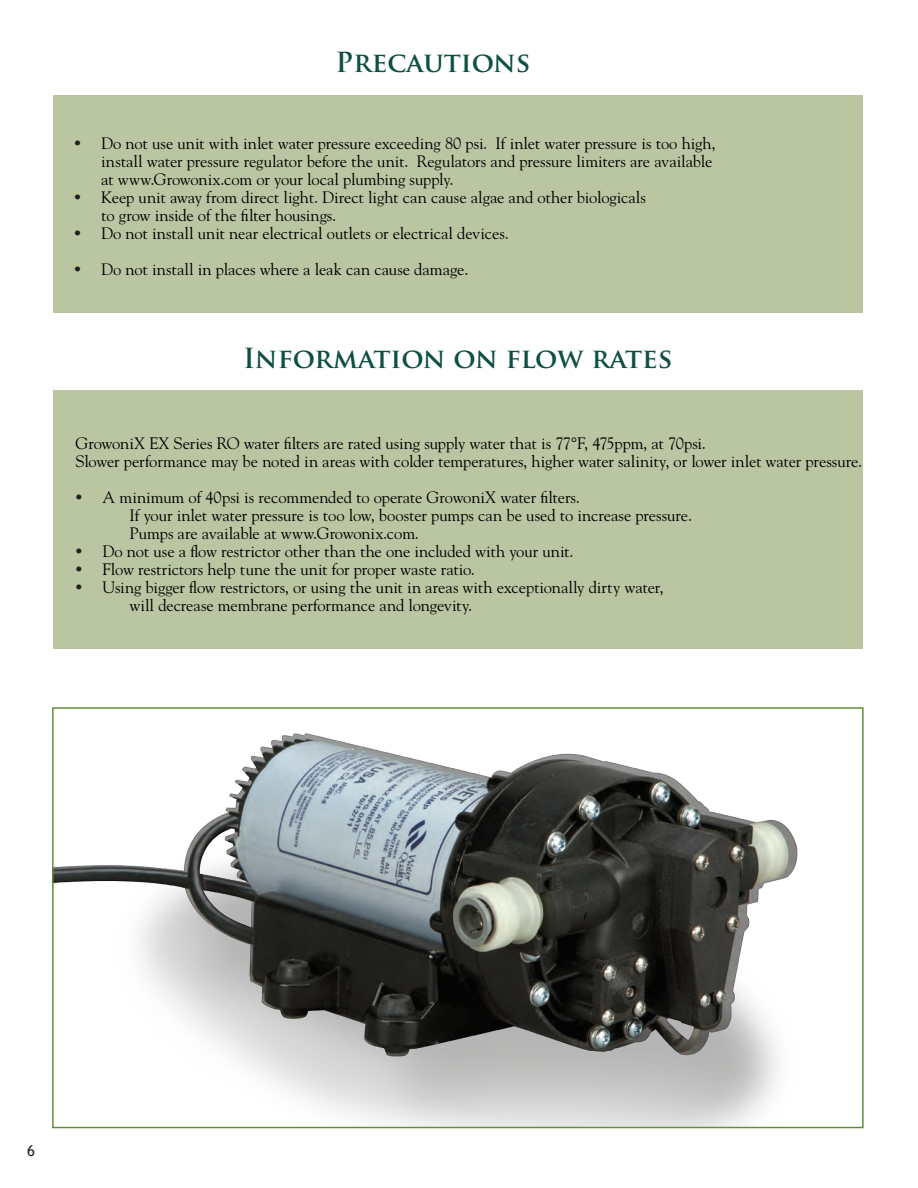
<style>
.page{position:relative;width:918px;height:1188px;background:#fff}
.page>*{position:absolute;margin:0;border:0;box-sizing:border-box;transform-origin:0 0}
.t1{font:700 27px "Trajan Pro";color:#0e4f44}
.t2{font:16.5px/18px "Goudy";letter-spacing:-.01em;color:#000}
.t3{font:15px "Trebuchet MS";color:#231f20}
.s1{font-family:"Adobe Garamond Pro";font-size:18px;color:#231f20}
</style>
<div class="page">
<div style="left:53px;top:95px;width:810px;height:218px;background:#b9c6a1"></div>
<div style="left:53px;top:390px;width:810px;height:259px;background:#b9c6a1"></div>
<img style="left:55px;top:733px;width:743px;height:392px">
<div style="left:52px;top:707px;width:812px;height:421px;border:2px solid #628d3c"></div>
<h1 class="t1" style="left:336px;top:45px;width:196px">Precautions</h1>
<p class="t2" style="left:101px;top:134px;width:616px;text-indent:-27px"><span class="s1">•</span> Do not use unit with inlet water pressure exceeding 80 psi. If inlet water pressure is too high, install water pressure regulator before the unit. Regulators and pressure limiters are available at www.Growonix.com or your local plumbing supply.</p>
<p class="t2" style="left:101px;top:188px;width:546px;text-indent:-27px"><span class="s1">•</span> Keep unit away from direct light. Direct light can cause algae and other biologicals to grow inside of the filter housings.</p>
<p class="t2" style="left:74px;top:224px;width:436px"><span class="s1">•</span> Do not install unit near electrical outlets or electrical devices.</p>
<p class="t2" style="left:74px;top:260px;width:396px"><span class="s1">•</span> Do not install in places where a leak can cause damage.</p>
<h1 class="t1" style="left:243px;top:341px;width:431px">Information on flow rates</h1>
<p class="t2" style="left:76px;top:434px;width:788px">GrowoniX EX Series RO water filters are rated using supply water that is 77°F, 475ppm, at 70psi.<br>Slower performance may be noted in areas with colder temperatures, higher water salinity, or lower inlet water pressure.</p>
<p class="t2" style="left:130px;top:488px;width:564px;text-indent:-54px"><span class="s1">•</span> A minimum of 40psi is recommended to operate GrowoniX water filters.<br>If your inlet water pressure is too low, booster pumps can be used to increase pressure.<br>Pumps are available at www.Growonix.com.</p>
<p class="t2" style="left:76px;top:542px;width:500px"><span class="s1">•</span> Do not use a flow restrictor other than the one included with your unit.</p>
<p class="t2" style="left:76px;top:560px;width:401px"><span class="s1">•</span> Flow restrictors help tune the unit for proper waste ratio.</p>
<p class="t2" style="left:130px;top:578px;width:535px;text-indent:-54px"><span class="s1">•</span> Using bigger flow restrictors, or using the unit in areas with exceptionally dirty water, will decrease membrane performance and longevity.</p>
<p class="t3" style="left:27px;top:1142px;width:9px">6</p>
</div>
